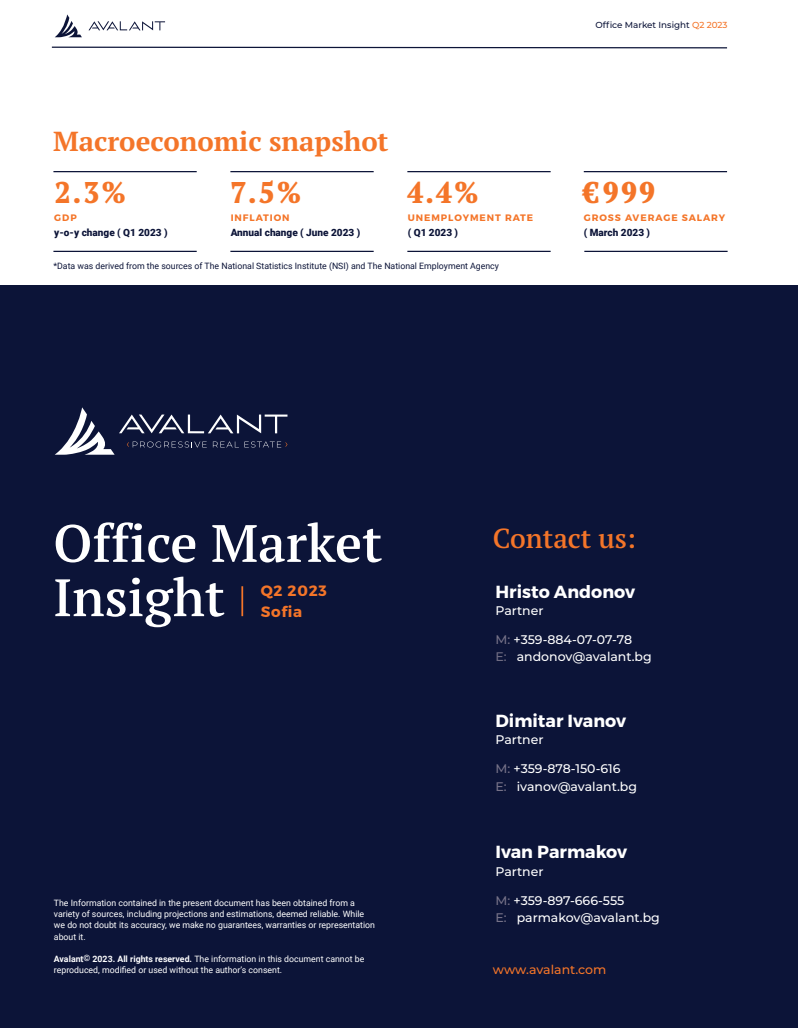
<style>
.page{position:relative;width:798px;height:1028px;background:#fff}
.page>*{position:absolute;margin:0;border:0;box-sizing:border-box;transform-origin:0 0}
.t1{font:600 52.5px/54.2px "PT Serif Pro";color:#fff}
.t2{font:800 condensed 30px "PT Serif Pro";color:#f47529}
.t3{font:700 27.5px "PT Serif Pro";color:#f47529}
.t4{font:600 27.5px "PT Serif Pro";color:#f47529}
.t5{font:700 17.5px "Montserrat";color:#fff}
.t6{font:700 15px/21px "Montserrat";letter-spacing:.05em;color:#f47529}
.t7{font:500 12.5px/17.5px "Montserrat";color:#fff}
.t8{font:500 12.5px "Montserrat";letter-spacing:-.005em;color:#f47529}
.t9{font:900 10px "Roboto";color:#0c1438}
.t10{font:700 9.38px "Montserrat";letter-spacing:.1em;color:#f47529}
.t11{font:8.75px/11.2px "Roboto";color:#fff}
.t12{font:8.75px "Roboto";color:#0c1438}
.t13{font:500 8.75px "Montserrat";color:#0c1438}
.s1{color:#f47529}
.s2{color:#767288}
.s3{color:#6f6c82}
.s4{font-weight:700}
</style>
<div class="page">
<hr style="left:797px;top:172px;width:1px;height:832px;background:#a0dbe6">
<div style="left:0;top:285px;width:797px;height:743px;background:#0c1438"></div>
<hr style="left:797px;top:972px;width:1px;height:56px;background:#0c1438">
<svg style="left:55px;top:407px;width:232px;height:48px"></svg>
<svg style="left:51px;top:46px;width:677px;height:3px"></svg>
<hr style="left:53px;top:251px;width:144px;height:1px;background:#0c1438">
<hr style="left:53px;top:171px;width:144px;height:1px;background:#0c1438">
<hr style="left:230px;top:171px;width:143px;height:1px;background:#0c1438">
<hr style="left:407px;top:171px;width:143px;height:1px;background:#0c1438">
<hr style="left:583px;top:171px;width:143px;height:1px;background:#0c1438">
<hr style="left:230px;top:251px;width:143px;height:1px;background:#0c1438">
<hr style="left:407px;top:251px;width:143px;height:1px;background:#0c1438">
<hr style="left:584px;top:251px;width:143px;height:1px;background:#0c1438">
<svg style="left:55px;top:14px;width:27px;height:23px"></svg>
<svg style="left:88px;top:21px;width:77px;height:9px"></svg>
<hr style="left:241px;top:586px;width:2px;height:30px;background:#f47529">
<p class="t13" style="left:595px;top:19px;width:133px">Office Market Insight <span class="s1">Q2 2023</span></p>
<h3 class="t3" style="left:53px;top:123px;width:337px">Macroeconomic snapshot</h3>
<h2 class="t2" style="left:55px;top:173px;width:72px">2.3%</h2>
<h2 class="t2" style="left:230px;top:173px;width:72px">7.5%</h2>
<h2 class="t2" style="left:407px;top:173px;width:72px">4.4%</h2>
<h2 class="t2" style="left:583px;top:173px;width:74px">€999</h2>
<p class="t10" style="left:583px;top:212px;width:143px">GROSS AVERAGE SALARY</p>
<p class="t9" style="left:583px;top:226px;width:68px">( March 2023 )</p>
<p class="t10" style="left:54px;top:212px;width:24px">GDP</p>
<p class="t9" style="left:54px;top:226px;width:115px">y-o-y change ( Q1 2023 )</p>
<p class="t10" style="left:230px;top:212px;width:60px">INFLATION</p>
<p class="t9" style="left:230px;top:226px;width:131px">Annual change ( June 2023 )</p>
<p class="t10" style="left:407px;top:212px;width:127px">UNEMPLOYMENT RATE</p>
<p class="t9" style="left:407px;top:226px;width:52px">( Q1 2023 )</p>
<p class="t12" style="left:53px;top:260px;width:447px">*Data was derived from the sources of The National Statistics Institute (NSI) and The National Employment Agency</p>
<h1 class="t1" style="left:53px;top:515px;width:330px">Office Market<br>Insight</h1>
<h3 class="t6" style="left:260px;top:580px;width:68px">Q2 2023<br>Sofia</h3>
<h3 class="t4" style="left:493px;top:519px;width:144px">Contact us:</h3>
<h3 class="t5" style="left:495px;top:580px;width:141px">Hristo Andonov</h3>
<h3 class="t7" style="left:495px;top:601px;width:50px">Partner</h3>
<h3 class="t7" style="left:495px;top:630px;width:158px"><span class="s2">M:</span> +359-884-07-07-78<br><span class="s3">E:</span> andonov@avalant.bg</h3>
<h3 class="t5" style="left:495px;top:709px;width:132px">Dimitar Ivanov</h3>
<h3 class="t7" style="left:495px;top:730px;width:50px">Partner</h3>
<h3 class="t7" style="left:495px;top:759px;width:143px"><span class="s2">M:</span> +359-878-150-616<br><span class="s2">E:</span> ivanov@avalant.bg</h3>
<h3 class="t5" style="left:495px;top:841px;width:133px">Ivan Parmakov</h3>
<h3 class="t7" style="left:495px;top:862px;width:50px">Partner</h3>
<h3 class="t7" style="left:495px;top:891px;width:166px"><span class="s2">M:</span> +359-897-666-555<br><span class="s2">E:</span> parmakov@avalant.bg</h3>
<p class="t11" style="left:54px;top:896px;width:322px">The Information contained in the present document has been obtained from a variety of sources, including projections and estimations, deemed reliable. While we do not doubt its accuracy, we make no guarantees, warranties or representation about it.</p>
<p class="t11" style="left:54px;top:953px;width:312px"><span class="s4">Avalant© 2023. All rights reserved.</span> The information in this document cannot be reproduced, modified or used without the author’s consent.</p>
<h3 class="t8" style="left:493px;top:961px;width:115px">www.avalant.com</h3>
</div>
